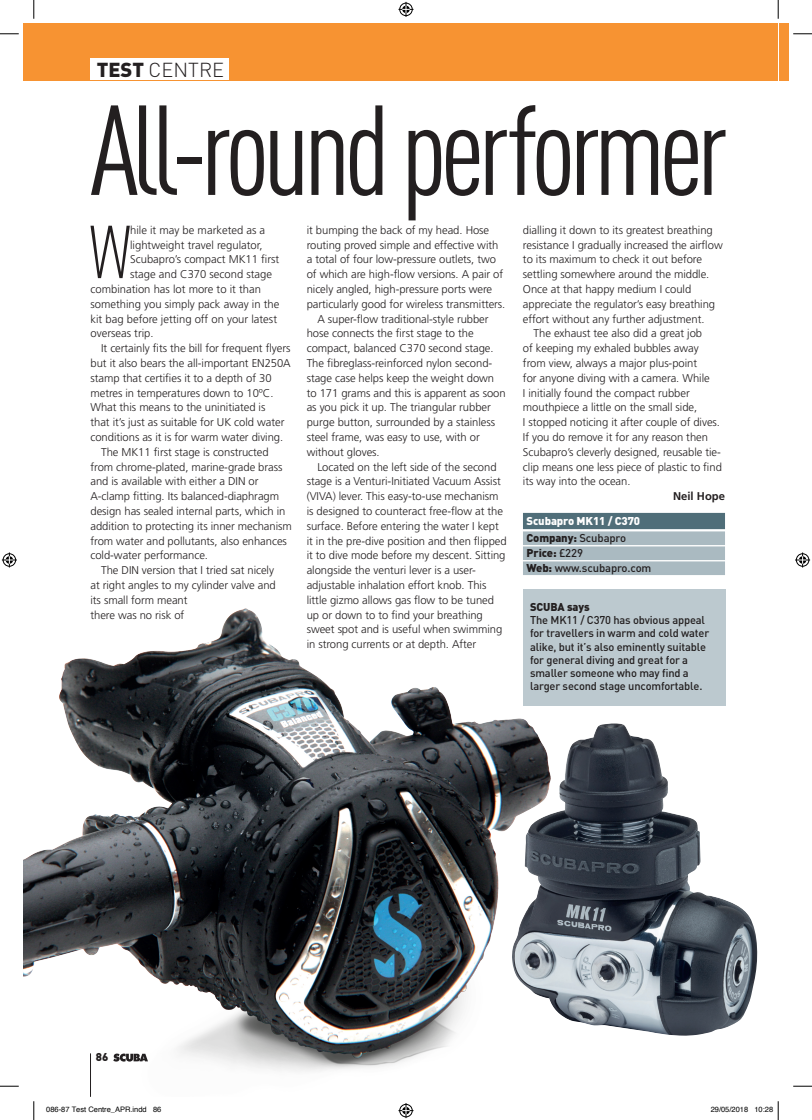
<style>
.page{position:relative;width:812px;height:1120px;background:#fff}
.page>*{position:absolute;margin:0;border:0;box-sizing:border-box;transform-origin:0 0}
.t1{font:125.75px "DIN Cond";letter-spacing:-.05em;color:#231f20}
.t2{font:300 73.62px "DIN Cond";color:#231f20}
.t3{font:300 20px "DIN";color:#231f20}
.t4{font:300 11.25px "Frutiger";letter-spacing:-.005em;color:#231f20}
.t5{font:500 11.25px/13.1px "DIN";letter-spacing:-.015em;color:#231f20}
.t6{font:900 11.25px/16.8px "DIN";letter-spacing:-.01em;color:#fff}
.t7{font:900 11.25px "DIN";letter-spacing:-.005em;color:#231f20}
.t8{font:700 11.25px "Frutiger";color:#231f20}
.t9{font:7.5px "Helvetica";color:#000}
.s1{font-weight:900}
.s2{color:#231f20}
.s3{font-weight:500;color:#231f20}
</style>
<div class="page">
<div style="left:779px;top:23px;width:10px;height:57px;background:#f79332"></div>
<div style="left:23px;top:23px;width:754px;height:57px;background:#f79332"></div>
<div style="left:90px;top:59px;width:139px;height:21px;background:#fff"></div>
<div style="left:523px;top:589px;width:202px;height:117px;background:#bcc9cf"></div>
<div style="left:523px;top:513px;width:202px;height:16px;background:#506e79"></div>
<div style="left:523px;top:531px;width:202px;height:14px;background:#aabac1"></div>
<div style="left:523px;top:546px;width:202px;height:14px;background:#aabac1"></div>
<div style="left:523px;top:561px;width:202px;height:14px;background:#aabac1"></div>
<img style="left:23px;top:608px;width:505px;height:489px">
<img style="left:511px;top:723px;width:247px;height:315px">
<svg style="left:0;top:33px;width:19px;height:2px"></svg>
<svg style="left:793px;top:33px;width:19px;height:2px"></svg>
<svg style="left:0;top:1085px;width:19px;height:2px"></svg>
<svg style="left:793px;top:1085px;width:19px;height:2px"></svg>
<svg style="left:33px;top:0;width:2px;height:19px"></svg>
<svg style="left:33px;top:1101px;width:2px;height:19px"></svg>
<svg style="left:777px;top:0;width:2px;height:19px"></svg>
<svg style="left:398px;top:2px;width:15px;height:15px"></svg>
<svg style="left:398px;top:1103px;width:15px;height:15px"></svg>
<svg style="left:2px;top:552px;width:15px;height:15px"></svg>
<svg style="left:795px;top:552px;width:15px;height:15px"></svg>
<svg style="left:777px;top:1101px;width:2px;height:19px"></svg>
<h3 class="t3" style="left:97px;top:57px;width:129px"><span class="s1">TEST</span> CENTRE</h3>
<h1 class="t1" style="left:90px;top:78px;width:638px">All-round performer</h1>
<h2 class="t2" style="left:90px;top:210px;width:41px">W</h2>
<p class="t4" style="left:130px;top:223px;width:136px">hile it may be marketed as a</p>
<p class="t4" style="left:307px;top:223px;width:184px">it bumping the back of my head. Hose</p>
<p class="t4" style="left:307px;top:238px;width:193px">routing proved simple and effective with</p>
<p class="t4" style="left:307px;top:253px;width:191px">a total of four low-pressure outlets, two</p>
<p class="t4" style="left:307px;top:268px;width:198px">of which are high-flow versions. A pair of</p>
<p class="t4" style="left:307px;top:283px;width:187px">nicely angled, high-pressure ports were</p>
<p class="t4" style="left:307px;top:297px;width:200px">particularly good for wireless transmitters.</p>
<p class="t4" style="left:317px;top:312px;width:173px">A super-flow traditional-style rubber</p>
<p class="t4" style="left:307px;top:327px;width:168px">hose connects the first stage to the</p>
<p class="t4" style="left:307px;top:342px;width:188px">compact, balanced C370 second stage.</p>
<p class="t4" style="left:307px;top:357px;width:187px">The fibreglass-reinforced nylon second-</p>
<p class="t4" style="left:307px;top:371px;width:189px">stage case helps keep the weight down</p>
<p class="t4" style="left:307px;top:386px;width:200px">to 171 grams and this is apparent as soon</p>
<p class="t4" style="left:307px;top:401px;width:186px">as you pick it up. The triangular rubber</p>
<p class="t4" style="left:307px;top:416px;width:190px">purge button, surrounded by a stainless</p>
<p class="t4" style="left:307px;top:431px;width:174px">steel frame, was easy to use, with or</p>
<p class="t4" style="left:307px;top:446px;width:74px">without gloves.</p>
<p class="t4" style="left:317px;top:460px;width:181px">Located on the left side of the second</p>
<p class="t4" style="left:307px;top:475px;width:195px">stage is a Venturi-Initiated Vacuum Assist</p>
<p class="t4" style="left:307px;top:490px;width:193px">(VIVA) lever. This easy-to-use mechanism</p>
<p class="t4" style="left:307px;top:505px;width:198px">is designed to counteract free-flow at the</p>
<p class="t4" style="left:307px;top:520px;width:193px">surface. Before entering the water I kept</p>
<p class="t4" style="left:307px;top:534px;width:201px">it in the pre-dive position and then flipped</p>
<p class="t4" style="left:307px;top:549px;width:200px">it to dive mode before my descent. Sitting</p>
<p class="t4" style="left:307px;top:564px;width:171px">alongside the venturi lever is a user-</p>
<p class="t4" style="left:307px;top:579px;width:181px">adjustable inhalation effort knob. This</p>
<p class="t4" style="left:307px;top:594px;width:189px">little gizmo allows gas flow to be tuned</p>
<p class="t4" style="left:307px;top:608px;width:178px">up or down to to find your breathing</p>
<p class="t4" style="left:307px;top:623px;width:197px">sweet spot and is useful when swimming</p>
<p class="t4" style="left:307px;top:638px;width:171px">in strong currents or at depth. After</p>
<p class="t4" style="left:523px;top:224px;width:191px">dialling it down to its greatest breathing</p>
<p class="t4" style="left:523px;top:238px;width:201px">resistance I gradually increased the airflow</p>
<p class="t4" style="left:523px;top:253px;width:181px">to its maximum to check it out before</p>
<p class="t4" style="left:523px;top:268px;width:188px">settling somewhere around the middle.</p>
<p class="t4" style="left:523px;top:283px;width:170px">Once at that happy medium I could</p>
<p class="t4" style="left:523px;top:298px;width:194px">appreciate the regulator’s easy breathing</p>
<p class="t4" style="left:523px;top:312px;width:183px">effort without any further adjustment.</p>
<p class="t4" style="left:533px;top:327px;width:170px">The exhaust tee also did a great job</p>
<p class="t4" style="left:523px;top:342px;width:177px">of keeping my exhaled bubbles away</p>
<p class="t4" style="left:523px;top:357px;width:176px">from view, always a major plus-point</p>
<p class="t4" style="left:523px;top:372px;width:188px">for anyone diving with a camera. While</p>
<p class="t4" style="left:523px;top:386px;width:168px">I initially found the compact rubber</p>
<p class="t4" style="left:523px;top:401px;width:176px">mouthpiece a little on the small side,</p>
<p class="t4" style="left:523px;top:416px;width:198px">I stopped noticing it after couple of dives.</p>
<p class="t4" style="left:523px;top:431px;width:186px">If you do remove it for any reason then</p>
<p class="t4" style="left:523px;top:446px;width:199px">Scubapro’s cleverly designed, reusable tie-</p>
<p class="t4" style="left:523px;top:460px;width:200px">clip means one less piece of plastic to find</p>
<p class="t4" style="left:523px;top:475px;width:109px">its way into the ocean.</p>
<p class="t8" style="left:673px;top:490px;width:53px">Neil Hope</p>
<p class="t4" style="left:130px;top:238px;width:134px">lightweight travel regulator,</p>
<p class="t4" style="left:130px;top:253px;width:151px">Scubapro’s compact MK11 first</p>
<p class="t4" style="left:130px;top:268px;width:143px">stage and C370 second stage</p>
<p class="t4" style="left:90px;top:283px;width:172px">combination has lot more to it than</p>
<p class="t4" style="left:90px;top:297px;width:190px">something you simply pack away in the</p>
<p class="t4" style="left:90px;top:312px;width:188px">kit bag before jetting off on your latest</p>
<p class="t4" style="left:90px;top:327px;width:65px">overseas trip.</p>
<p class="t4" style="left:101px;top:342px;width:191px">It certainly fits the bill for frequent flyers</p>
<p class="t4" style="left:90px;top:357px;width:202px">but it also bears the all-important EN250A</p>
<p class="t4" style="left:90px;top:371px;width:183px">stamp that certifies it to a depth of 30</p>
<p class="t4" style="left:90px;top:386px;width:184px">metres in temperatures down to 10ºC.</p>
<p class="t4" style="left:90px;top:401px;width:176px">What this means to the uninitiated is</p>
<p class="t4" style="left:90px;top:416px;width:195px">that it’s just as suitable for UK cold water</p>
<p class="t4" style="left:90px;top:431px;width:194px">conditions as it is for warm water diving.</p>
<p class="t4" style="left:101px;top:446px;width:169px">The MK11 first stage is constructed</p>
<p class="t4" style="left:90px;top:460px;width:193px">from chrome-plated, marine-grade brass</p>
<p class="t4" style="left:90px;top:475px;width:169px">and is available with either a DIN or</p>
<p class="t4" style="left:90px;top:490px;width:190px">A-clamp fitting. Its balanced-diaphragm</p>
<p class="t4" style="left:90px;top:505px;width:196px">design has sealed internal parts, which in</p>
<p class="t4" style="left:90px;top:520px;width:203px">addition to protecting its inner mechanism</p>
<p class="t4" style="left:90px;top:534px;width:198px">from water and pollutants, also enhances</p>
<p class="t4" style="left:90px;top:549px;width:119px">cold-water performance.</p>
<p class="t4" style="left:101px;top:564px;width:174px">The DIN version that I tried sat nicely</p>
<p class="t4" style="left:90px;top:579px;width:187px">at right angles to my cylinder valve and</p>
<p class="t4" style="left:90px;top:594px;width:99px">its small form meant</p>
<p class="t4" style="left:90px;top:608px;width:95px">there was no risk of</p>
<p class="t6" style="left:526px;top:512px;width:115px">Scubapro MK11 / C370<br><span class="s2">Company:</span> <span class="s3">Scubapro</span></p>
<p class="t5" style="left:526px;top:545px;width:126px;line-height:15px"><span class="s1">Price:</span> £229<br><span class="s1">Web:</span> www.scubapro.com</p>
<p class="t7" style="left:530px;top:600px;width:61px">SCUBA says</p>
<p class="t5" style="left:530px;top:613px;width:181px">The MK11 / C370 has obvious appeal for travellers in warm and cold water alike, but it’s also eminently suitable for general diving and great for a smaller someone who may find a larger second stage uncomfortable.</p>
<p class="t7" style="left:96px;top:1050px;width:14px">86</p>
<p class="t9" style="left:46px;top:1104px;width:117px">086-87 Test Centre_APR.indd 86</p>
<p class="t9" style="left:710px;top:1104px;width:64px">29/05/2018 10:28</p>
</div>
